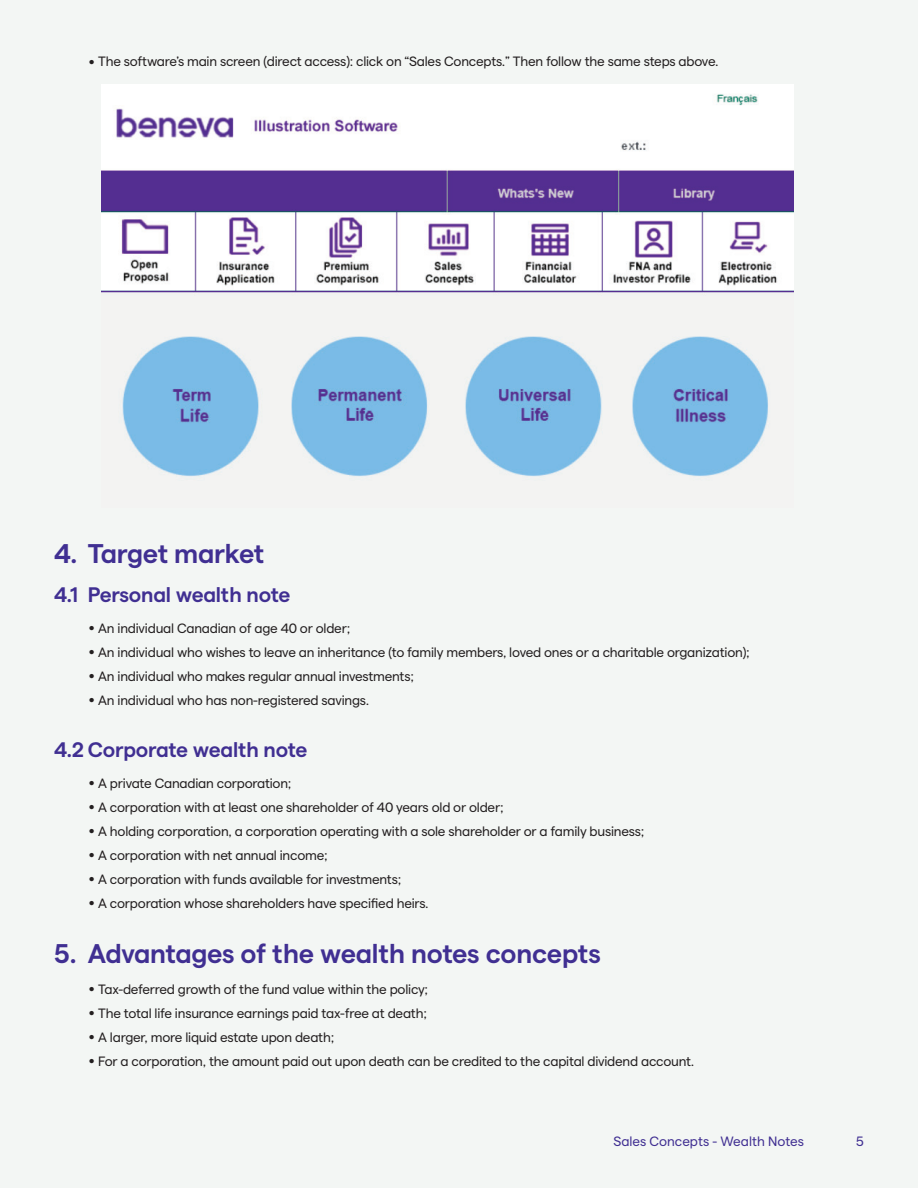
<style>
.page{position:relative;width:918px;height:1188px;background:#f3f6f4}
.page>*{position:absolute;margin:0;border:0;box-sizing:border-box;transform-origin:0 0}
.t1{font:700 27px "Matter Beneva Semi";letter-spacing:-.01em;color:#402f92}
.t2{font:700 21px "Matter Beneva Semi";letter-spacing:-.01em;color:#402f92}
.t3{font:13.5px "Matter Beneva Regular";letter-spacing:-.015em;color:#231f20}
.t4{font:13.5px "Matter Beneva Regular";color:#402f92}
.s1{font-size:10.8px}
</style>
<div class="page">
<img style="left:101px;top:85px;width:692px;height:392px">
<p class="t3" style="left:89px;top:52px;width:631px"><span class="s1">•</span> The software’s main screen (direct access): click on “Sales Concepts.” Then follow the same steps above.</p>
<h1 class="t1" style="left:54px;top:534px;width:212px">4. Target market</h1>
<h2 class="t2" style="left:54px;top:579px;width:238px">4.1 Personal wealth note</h2>
<p class="t3" style="left:89px;top:618px;width:263px"><span class="s1">•</span> An individual Canadian of age 40 or older;</p>
<p class="t3" style="left:89px;top:642px;width:662px"><span class="s1">•</span> An individual who wishes to leave an inheritance (to family members, loved ones or a charitable organization);</p>
<p class="t3" style="left:89px;top:666px;width:326px"><span class="s1">•</span> An individual who makes regular annual investments;</p>
<p class="t3" style="left:89px;top:690px;width:281px"><span class="s1">•</span> An individual who has non-registered savings.</p>
<h2 class="t2" style="left:54px;top:734px;width:255px">4.2 Corporate wealth note</h2>
<p class="t3" style="left:89px;top:773px;width:204px"><span class="s1">•</span> A private Canadian corporation;</p>
<p class="t3" style="left:89px;top:797px;width:416px"><span class="s1">•</span> A corporation with at least one shareholder of 40 years old or older;</p>
<p class="t3" style="left:89px;top:821px;width:557px"><span class="s1">•</span> A holding corporation, a corporation operating with a sole shareholder or a family business;</p>
<p class="t3" style="left:89px;top:845px;width:240px"><span class="s1">•</span> A corporation with net annual income;</p>
<p class="t3" style="left:89px;top:869px;width:314px"><span class="s1">•</span> A corporation with funds available for investments;</p>
<p class="t3" style="left:89px;top:893px;width:341px"><span class="s1">•</span> A corporation whose shareholders have specified heirs.</p>
<h1 class="t1" style="left:54px;top:934px;width:548px">5. Advantages of the wealth notes concepts</h1>
<p class="t3" style="left:89px;top:979px;width:340px"><span class="s1">•</span> Tax-deferred growth of the fund value within the policy;</p>
<p class="t3" style="left:89px;top:1003px;width:339px"><span class="s1">•</span> The total life insurance earnings paid tax-free at death;</p>
<p class="t3" style="left:89px;top:1027px;width:247px"><span class="s1">•</span> A larger, more liquid estate upon death;</p>
<p class="t3" style="left:89px;top:1051px;width:607px"><span class="s1">•</span> For a corporation, the amount paid out upon death can be credited to the capital dividend account.</p>
<p class="t4" style="left:613px;top:1132px;width:192px">Sales Concepts - Wealth Notes</p>
<p class="t4" style="left:856px;top:1132px;width:9px">5</p>
</div>
